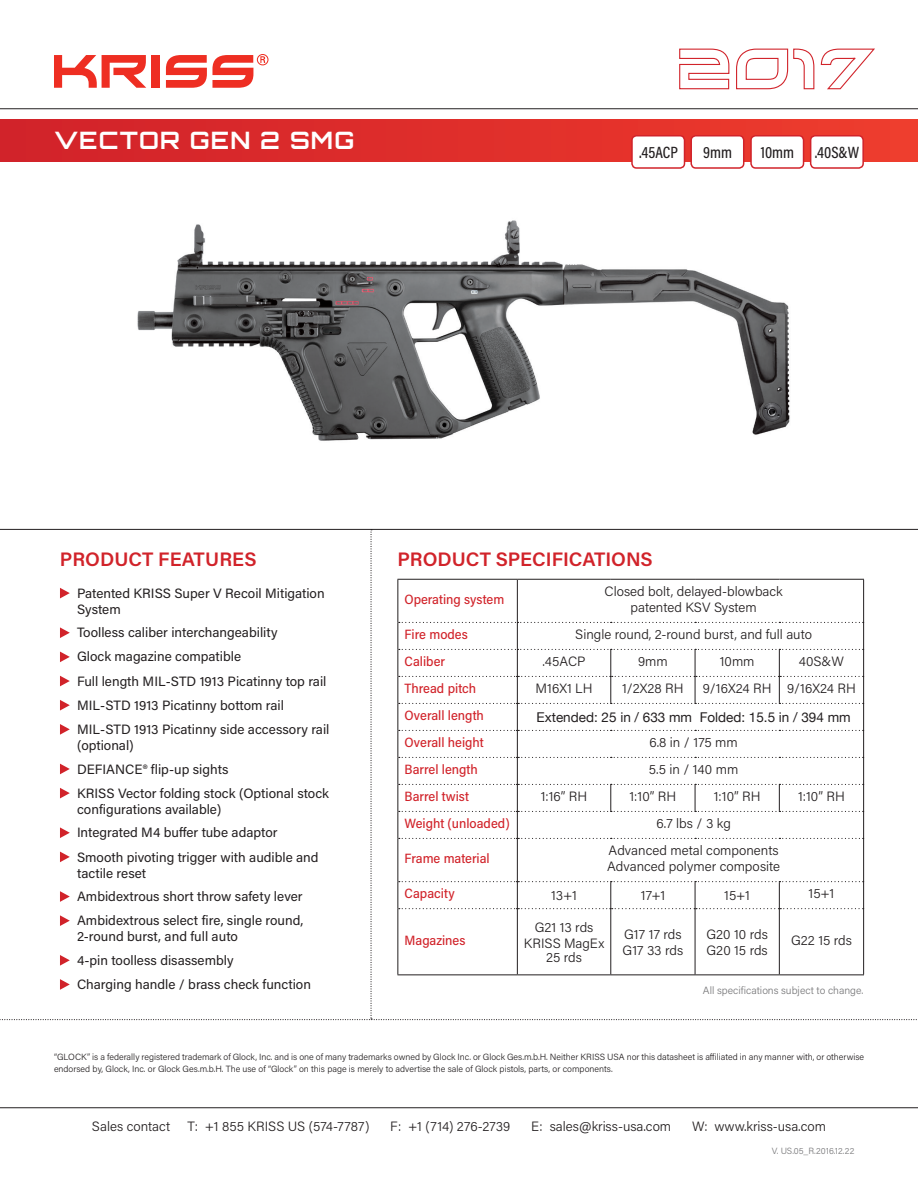
<style>
.page{position:relative;width:918px;height:1188px;background:#fff}
.page>*{position:absolute;margin:0;border:0;box-sizing:border-box;transform-origin:0 0}
.t1{font:700 24px "Orbitron";letter-spacing:.05em;color:#fff}
.t2{font:600 19.5px "Acumin Pro";color:#d1232a}
.t3{font:500 16.5px "Acumin Pro Cond";color:#231f20}
.Paragraph_Style_1{font:13.5px/16.2px "Acumin Pro";color:#231f20}
.Pa2{font:300 13.5px/13.5px "Acumin Pro";color:#231f20;text-align:center}
.Pa2-2{font:500 13.5px "Acumin Pro Semi Cond";color:#d1232a}
.Pa2-3{font:13.5px "Helvetica Neue";color:#231f20}
.t4{font:300 10.5px "Acumin Pro";color:#777779}
.t5{font:300 9px/12px "Acumin Pro";color:#231f20}
.t6{font:300 9px "Acumin Pro";letter-spacing:.005em;color:#777779}
</style>
<div class="page">
<div style="left:0;top:120px;width:918px;height:42px;background:linear-gradient(to right,#d1212a,#ee3c2d)"></div>
<div style="left:811px;top:136px;width:52px;height:32px;background:#fff;border-radius:5px"></div>
<div style="left:810px;top:135px;width:54px;height:34px;border:2px solid #d1232a;border-radius:5px"></div>
<div style="left:751px;top:136px;width:53px;height:32px;background:#fff;border-radius:5px"></div>
<div style="left:750px;top:135px;width:54px;height:34px;border:2px solid #d1232a;border-radius:5px"></div>
<div style="left:691px;top:136px;width:53px;height:32px;background:#fff;border-radius:5px"></div>
<div style="left:690px;top:135px;width:54px;height:34px;border:2px solid #d1232a;border-radius:5px"></div>
<div style="left:632px;top:136px;width:53px;height:32px;background:#fff;border-radius:5px"></div>
<div style="left:631px;top:135px;width:54px;height:34px;border:2px solid #d1232a;border-radius:5px"></div>
<img style="left:137px;top:220px;width:653px;height:221px">
<svg style="left:679px;top:48px;width:196px;height:42px"></svg>
<hr style="left:0;top:108px;width:918px;height:1px;background:#231f20">
<hr style="left:0;top:1107px;width:918px;height:1px;background:#231f20">
<svg style="left:0;top:529px;width:918px;height:491px"></svg>
<svg style="left:54px;top:55px;width:92px;height:33px"></svg>
<div style="left:152px;top:55px;width:8px;height:33px;background:#ee2e22"></div>
<svg style="left:166px;top:54px;width:103px;height:34px"></svg>
<p class="t1" style="left:54px;top:126px;width:302px">VECTOR GEN 2 SMG</p>
<p class="t3" style="left:639px;top:142px;width:40px">.45ACP</p>
<p class="t3" style="left:703px;top:142px;width:30px">9mm</p>
<p class="t3" style="left:761px;top:142px;width:35px">10mm</p>
<p class="t3" style="left:815px;top:142px;width:46px">.40S&amp;W</p>
<p class="t2" style="left:60px;top:546px;width:198px">PRODUCT FEATURES</p>
<p class="t2" style="left:397px;top:546px;width:257px">PRODUCT SPECIFICATIONS</p>
<p class="Paragraph_Style_1" style="left:77px;top:584px;width:249px">Patented KRISS Super V Recoil Mitigation<br>System</p>
<p class="Paragraph_Style_1" style="left:77px;top:624px;width:202px">Toolless caliber interchangeability</p>
<p class="Paragraph_Style_1" style="left:77px;top:648px;width:166px">Glock magazine compatible</p>
<p class="Paragraph_Style_1" style="left:77px;top:672px;width:251px">Full length MIL-STD 1913 Picatinny top rail</p>
<p class="Paragraph_Style_1" style="left:77px;top:696px;width:208px">MIL-STD 1913 Picatinny bottom rail</p>
<p class="Paragraph_Style_1" style="left:77px;top:721px;width:254px">MIL-STD 1913 Picatinny side accessory rail (optional)</p>
<p class="Paragraph_Style_1" style="left:77px;top:760px;width:153px">DEFIANCE® flip-up sights</p>
<p class="Paragraph_Style_1" style="left:77px;top:784px;width:254px">KRISS Vector folding stock (Optional stock configurations available)</p>
<p class="Paragraph_Style_1" style="left:77px;top:824px;width:202px">Integrated M4 buffer tube adaptor</p>
<p class="Paragraph_Style_1" style="left:77px;top:848px;width:243px">Smooth pivoting trigger with audible and tactile reset</p>
<p class="Paragraph_Style_1" style="left:77px;top:888px;width:227px">Ambidextrous short throw safety lever</p>
<p class="Paragraph_Style_1" style="left:77px;top:912px;width:228px">Ambidextrous select fire, single round,<br>2-round burst, and full auto</p>
<p class="Paragraph_Style_1" style="left:77px;top:952px;width:158px">4-pin toolless disassembly</p>
<p class="Paragraph_Style_1" style="left:77px;top:976px;width:235px">Charging handle / brass check function</p>
<p class="Pa2-2" style="left:405px;top:590px;width:101px">Operating system</p>
<p class="Pa2" style="left:605px;top:584px;width:180px">Closed bolt, delayed-blowback</p>
<p class="Pa2" style="left:631px;top:600px;width:128px">patented KSV System</p>
<p class="Pa2-2" style="left:405px;top:625px;width:65px">Fire modes</p>
<p class="Pa2" style="left:575px;top:627px;width:238px">Single round, 2-round burst, and full auto</p>
<p class="Pa2-2" style="left:405px;top:652px;width:42px">Caliber</p>
<p class="Pa2" style="left:543px;top:654px;width:45px">.45ACP</p>
<p class="Pa2" style="left:638px;top:654px;width:31px">9mm</p>
<p class="Pa2" style="left:720px;top:654px;width:36px">10mm</p>
<p class="Pa2" style="left:799px;top:654px;width:47px">40S&amp;W</p>
<p class="Pa2-2" style="left:405px;top:679px;width:73px">Thread pitch</p>
<p class="Pa2" style="left:536px;top:681px;width:58px">M16X1 LH</p>
<p class="Pa2" style="left:622px;top:681px;width:63px">1/2X28 RH</p>
<p class="Pa2" style="left:703px;top:681px;width:70px">9/16X24 RH</p>
<p class="Pa2" style="left:787px;top:681px;width:70px">9/16X24 RH</p>
<p class="Pa2-2" style="left:405px;top:706px;width:81px">Overall length</p>
<p class="Pa2-3" style="left:537px;top:707px;width:316px">Extended: 25 in / 633 mm Folded: 15.5 in / 394 mm</p>
<p class="Pa2-2" style="left:405px;top:733px;width:81px">Overall height</p>
<p class="Pa2" style="left:649px;top:735px;width:90px">6.8 in / 175 mm</p>
<p class="Pa2-2" style="left:405px;top:760px;width:75px">Barrel length</p>
<p class="Pa2" style="left:649px;top:762px;width:91px">5.5 in / 140 mm</p>
<p class="Pa2-2" style="left:405px;top:787px;width:66px">Barrel twist</p>
<p class="Pa2" style="left:541px;top:789px;width:48px">1:16” RH</p>
<p class="Pa2" style="left:630px;top:789px;width:48px">1:10” RH</p>
<p class="Pa2" style="left:714px;top:789px;width:48px">1:10” RH</p>
<p class="Pa2" style="left:798px;top:789px;width:48px">1:10” RH</p>
<p class="Pa2-2" style="left:405px;top:814px;width:107px">Weight (unloaded)</p>
<p class="Pa2" style="left:656px;top:816px;width:76px">6.7 lbs / 3 kg</p>
<p class="Pa2-2" style="left:405px;top:849px;width:87px">Frame material</p>
<p class="Pa2" style="left:609px;top:843px;width:172px">Advanced metal components</p>
<p class="Pa2" style="left:607px;top:859px;width:175px">Advanced polymer composite</p>
<p class="Pa2-2" style="left:405px;top:884px;width:52px">Capacity</p>
<p class="Pa2" style="left:551px;top:888px;width:27px">13+1</p>
<p class="Pa2" style="left:641px;top:888px;width:26px">17+1</p>
<p class="Pa2" style="left:724px;top:888px;width:27px">15+1</p>
<p class="Pa2" style="left:809px;top:886px;width:27px">15+1</p>
<p class="Pa2-2" style="left:405px;top:931px;width:62px">Magazines</p>
<p class="Pa2" style="left:535px;top:920px;width:60px">G21 13 rds</p>
<p class="Pa2" style="left:524px;top:936px;width:82px">KRISS MagEx<br>25 rds</p>
<p class="Pa2" style="left:624px;top:927px;width:59px">G17 17 rds</p>
<p class="Pa2" style="left:623px;top:943px;width:62px">G17 33 rds</p>
<p class="Pa2" style="left:706px;top:927px;width:63px">G20 10 rds</p>
<p class="Pa2" style="left:707px;top:943px;width:63px">G20 15 rds</p>
<p class="Pa2" style="left:791px;top:933px;width:62px">G22 15 rds</p>
<p class="t4" style="left:703px;top:983px;width:162px">All specifications subject to change.</p>
<p class="t5" style="left:54px;top:1051px;width:812px">“GLOCK” is a federally registered trademark of Glock, Inc. and is one of many trademarks owned by Glock Inc. or Glock Ges.m.b.H. Neither KRISS USA nor this datasheet is affiliated in any manner with, or otherwise endorsed by, Glock, Inc. or Glock Ges.m.b.H. The use of “Glock” on this page is merely to advertise the sale of Glock pistols, parts, or components.</p>
<p class="Pa2" style="left:92px;top:1119px;width:80px">Sales contact</p>
<p class="Pa2" style="left:187px;top:1119px;width:183px">T: +1 855 KRISS US (574-7787)</p>
<p class="Pa2" style="left:390px;top:1119px;width:122px">F: +1 (714) 276-2739</p>
<p class="Pa2" style="left:531px;top:1119px;width:142px">E: sales@kriss-usa.com</p>
<p class="Pa2" style="left:692px;top:1119px;width:135px">W: www.kriss-usa.com</p>
<p class="t6" style="left:772px;top:1145px;width:84px">V. US.05_R.2016.12.22</p>
</div>
